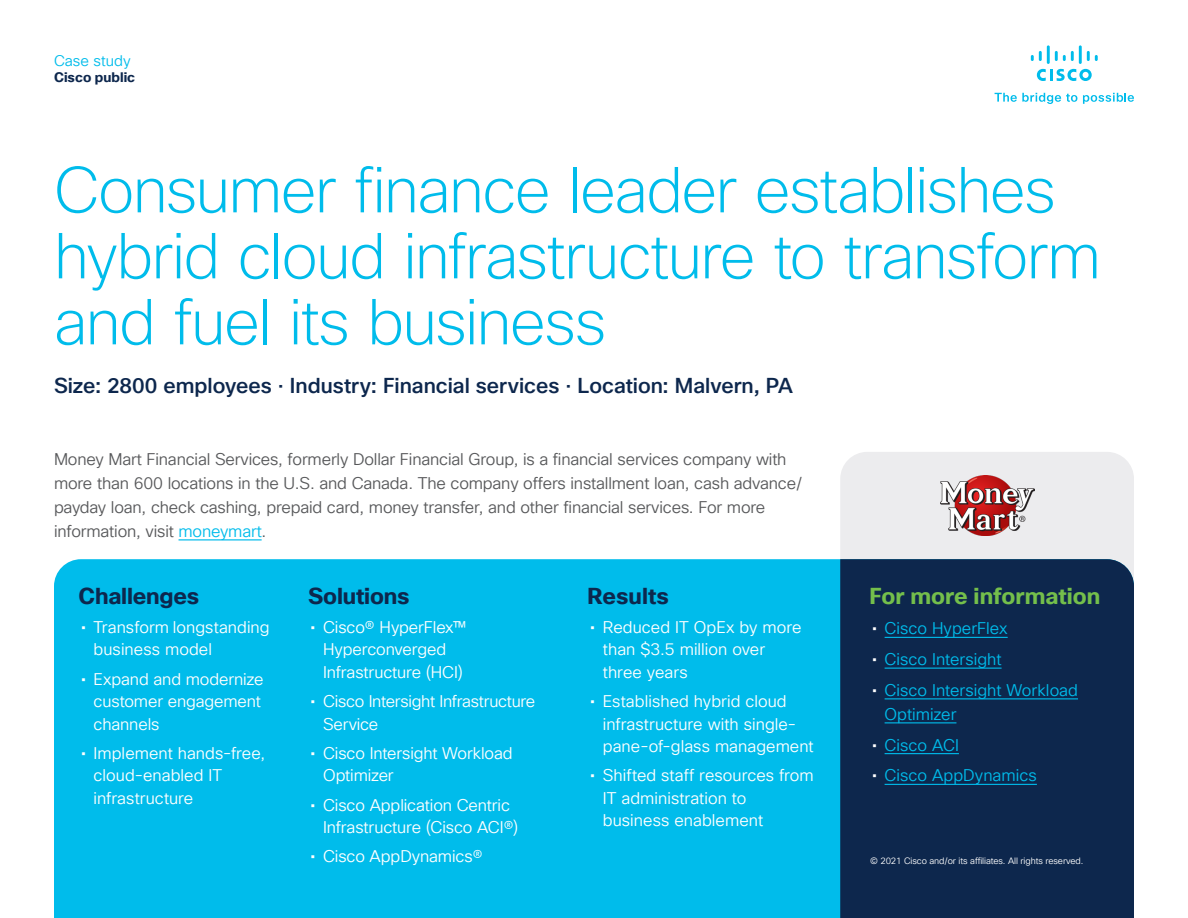
<style>
.page{position:relative;width:1188px;height:918px;background:#fff}
.page>*{position:absolute;margin:0;border:0;box-sizing:border-box;transform-origin:0 0}
.Title_Headline{font:200 63px/66px "Cisco Sans TT";letter-spacing:-.025em;color:#00bceb}
.Sidebar_Heading_Gree{font:700 22.5px "Cisco Sans TT";letter-spacing:-.01em;color:#0d274d}
.Sidebar_Heading_Gree-2{font:700 22.5px "Cisco Sans TT";color:#74bf4b}
.Title_Headline-2{font:21px "Cisco Sans TM Medium";color:#0d274d}
.t1{font:16.5px/22.5px "Cisco Sans TT Light";letter-spacing:-.005em;color:#fff}
.Body{font:16.5px/24px "Cisco Sans TT Light";letter-spacing:-.01em;color:#57585a}
.t2{font:16.5px/24px "Cisco Sans TT Light";color:#00bceb}
.t3{font:15px "Cisco Sans TT Light";color:#00bceb}
.t4{font:700 13.5px "Cisco Sans TT";color:#0d274d}
.t5{font:9px "Cisco Sans TT Light";letter-spacing:-.01em;color:#fff}
.s1{color:#00bceb}
.s2{font-family:"Cisco Sans TT"}
.s3{font-family:"Cisco Sans TT";color:#fff}
</style>
<div class="page">
<svg style="left:995px;top:93px;width:82px;height:11px"></svg>
<svg style="left:1083px;top:93px;width:51px;height:11px"></svg>
<svg style="left:1037px;top:69px;width:55px;height:12px"></svg>
<svg style="left:1031px;top:51px;width:11px;height:10px"></svg>
<hr style="left:1047px;top:45px;width:3px;height:19px;background:#00bceb">
<svg style="left:1055px;top:51px;width:19px;height:10px"></svg>
<hr style="left:1079px;top:45px;width:3px;height:19px;background:#00bceb">
<svg style="left:1087px;top:51px;width:11px;height:10px"></svg>
<div style="left:840px;top:452px;width:294px;height:107px;background:#ececee"></div>
<div style="left:54px;top:559px;width:786px;height:359px;background:#00bceb"></div>
<hr style="left:179px;top:539px;width:83px;height:1px;background:#00bceb">
<div style="left:840px;top:559px;width:294px;height:359px;background:#0d274d"></div>
<hr style="left:885px;top:637px;width:123px;height:1px;background:#00bceb">
<hr style="left:885px;top:668px;width:117px;height:1px;background:#00bceb">
<hr style="left:885px;top:698px;width:193px;height:1px;background:#00bceb">
<hr style="left:885px;top:722px;width:71px;height:1px;background:#00bceb">
<hr style="left:885px;top:753px;width:74px;height:1px;background:#00bceb">
<hr style="left:885px;top:784px;width:152px;height:1px;background:#00bceb">
<img style="left:940px;top:475px;width:94px;height:61px">
<p class="t3" style="left:54px;top:51px;width:78px">Case study</p>
<p class="t4" style="left:54px;top:69px;width:83px">Cisco public</p>
<p class="Title_Headline" style="left:54px;top:157px;width:1048px">Consumer finance leader establishes hybrid cloud infrastructure to transform and fuel its business</p>
<p class="Title_Headline-2" style="left:54px;top:372px;width:740px">Size: 2800 employees ⋅ Industry: Financial services ⋅ Location: Malvern, PA</p>
<p class="Body" style="left:54px;top:448px;width:750px">Money Mart Financial Services, formerly Dollar Financial Group, is a financial services company with more than 600 locations in the U.S. and Canada. The company offers installment loan, cash advance/ payday loan, check cashing, prepaid card, money transfer, and other financial services. For more information, visit <span class="s1">moneymart</span>.</p>
<p class="Sidebar_Heading_Gree" style="left:79px;top:581px;width:122px">Challenges</p>
<p class="t1" style="left:94px;top:616px;width:178px;text-indent:-13px"><span class="s2">•</span> Transform longstanding business model</p>
<p class="t1" style="left:94px;top:668px;width:172px;text-indent:-13px"><span class="s2">•</span> Expand and modernize customer engagement channels</p>
<p class="t1" style="left:94px;top:742px;width:173px;text-indent:-13px"><span class="s2">•</span> Implement hands-free, cloud-enabled IT infrastructure</p>
<p class="Sidebar_Heading_Gree" style="left:308px;top:581px;width:103px">Solutions</p>
<p class="t1" style="left:311px;top:616px;width:158px;text-align:center"><span class="s2">•</span> Cisco® HyperFlex™<br>Hyperconverged<br>Infrastructure (HCI)</p>
<p class="t1" style="left:323px;top:691px;width:214px;text-indent:-13px"><span class="s2">•</span> Cisco Intersight Infrastructure<br>Service</p>
<p class="t1" style="left:323px;top:742px;width:191px;text-indent:-13px"><span class="s2">•</span> Cisco Intersight Workload<br>Optimizer</p>
<p class="t1" style="left:323px;top:794px;width:197px;text-indent:-13px"><span class="s2">•</span> Cisco Application Centric<br>Infrastructure (Cisco ACI®)</p>
<p class="t1" style="left:311px;top:846px;width:174px"><span class="s2">•</span> Cisco AppDynamics®</p>
<p class="Sidebar_Heading_Gree" style="left:588px;top:581px;width:83px">Results</p>
<p class="t1" style="left:603px;top:616px;width:200px;text-indent:-13px"><span class="s2">•</span> Reduced IT OpEx by more than $3.5 million over three years</p>
<p class="t1" style="left:603px;top:691px;width:212px;text-indent:-13px"><span class="s2">•</span> Established hybrid cloud infrastructure with single&shy;pane-of-glass management</p>
<p class="t1" style="left:603px;top:765px;width:212px;text-indent:-13px"><span class="s2">•</span> Shifted staff resources from<br>IT administration to business enablement</p>
<p class="Sidebar_Heading_Gree-2" style="left:870px;top:582px;width:232px">For more information</p>
<p class="t2" style="left:872px;top:617px;width:137px"><span class="s3">•</span> Cisco HyperFlex</p>
<p class="t2" style="left:872px;top:648px;width:131px"><span class="s3">•</span> Cisco Intersight</p>
<p class="t2" style="left:885px;top:679px;width:195px;text-indent:-13px"><span class="s3">•</span> Cisco Intersight Workload<br>Optimizer</p>
<p class="t2" style="left:872px;top:733px;width:88px"><span class="s3">•</span> Cisco ACI</p>
<p class="t2" style="left:872px;top:764px;width:166px"><span class="s3">•</span> Cisco AppDynamics</p>
<p class="t5" style="left:870px;top:855px;width:215px">© 2021 Cisco and/or its affiliates. All rights reserved.</p>
</div>
